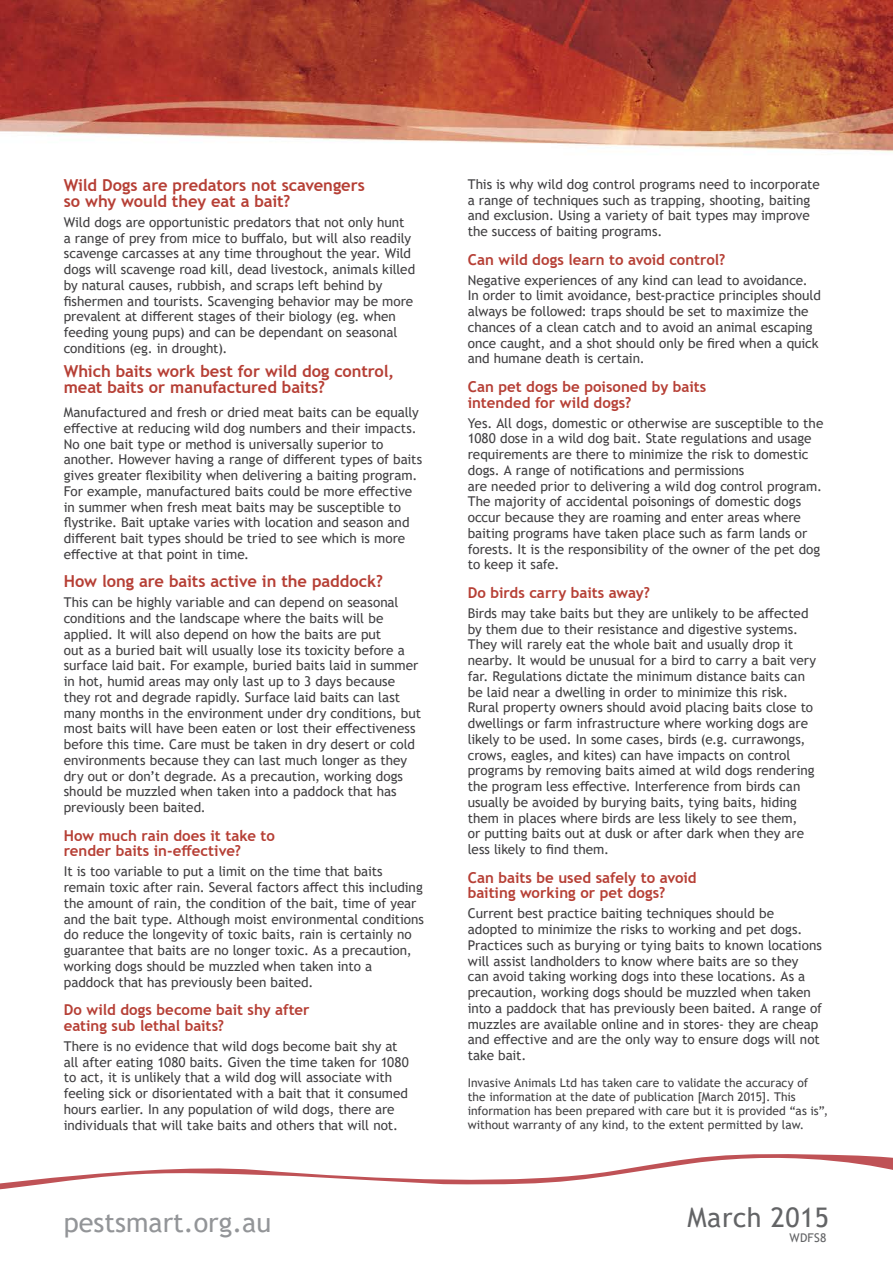
<style>
.page{position:relative;width:893px;height:1263px;background:#fff}
.page>*{position:absolute;margin:0;border:0;box-sizing:border-box;transform-origin:0 0}
.t1{font:27px "Trebuchet MS";color:#939598}
.t2{font:27px "Trebuchet MS";letter-spacing:.02em;color:#636466}
.t3{font:700 16.5px/15.8px "Trebuchet MS";letter-spacing:-.005em;color:#b63f35}
.t4{font:700 15px/15.8px "Trebuchet MS";color:#b63f35}
.t5{font:13.5px/15.8px "Trebuchet MS";color:#414042}
.t6{font:12px/14.2px "Trebuchet MS";color:#414042}
.t7{font:12px "Trebuchet MS";letter-spacing:.02em;color:#636466}
</style>
<div class="page">
<img style="left:0;top:0;width:893px;height:152px">
<svg style="left:0;top:1154px;width:893px;height:36px"></svg>
<p class="t3" style="left:64px;top:177px;width:303px">Wild Dogs are predators not scavengers so why would they eat a bait?</p>
<p class="t5" style="left:64px;top:214px;width:353px">Wild dogs are opportunistic predators that not only hunt<br>a range of prey from mice to buffalo, but will also readily scavenge carcasses at any time throughout the year. Wild dogs will scavenge road kill, dead livestock, animals killed by natural causes, rubbish, and scraps left behind by fishermen and tourists. Scavenging behavior may be more prevalent at different stages of their biology (eg. when feeding young pups) and can be dependant on seasonal conditions (eg. in drought).</p>
<p class="t3" style="left:64px;top:363px;width:332px">Which baits work best for wild dog control, meat baits or manufactured baits?</p>
<p class="t5" style="left:64px;top:404px;width:360px">Manufactured and fresh or dried meat baits can be equally effective at reducing wild dog numbers and their impacts.<br>No one bait type or method is universally superior to another. However having a range of different types of baits gives greater flexibility when delivering a baiting program.<br>For example, manufactured baits could be more effective in summer when fresh meat baits may be susceptible to flystrike. Bait uptake varies with location and season and different bait types should be tried to see which is more effective at that point in time.</p>
<p class="t3" style="left:64px;top:574px;width:321px">How long are baits active in the paddock?</p>
<p class="t5" style="left:64px;top:595px;width:359px">This can be highly variable and can depend on seasonal conditions and the landscape where the baits will be applied. It will also depend on how the baits are put<br>out as a buried bait will usually lose its toxicity before a surface laid bait. For example, buried baits laid in summer in hot, humid areas may only last up to 3 days because they rot and degrade rapidly. Surface laid baits can last many months in the environment under dry conditions, but most baits will have been eaten or lost their effectiveness before this time. Care must be taken in dry desert or cold environments because they can last much longer as they dry out or don’t degrade. As a precaution, working dogs should be muzzled when taken into a paddock that has previously been baited.</p>
<p class="t4" style="left:64px;top:827px;width:213px">How much rain does it take to render baits in-effective?</p>
<p class="t5" style="left:64px;top:864px;width:362px">It is too variable to put a limit on the time that baits remain toxic after rain. Several factors affect this including the amount of rain, the condition of the bait, time of year and the bait type. Although moist environmental conditions do reduce the longevity of toxic baits, rain is certainly no guarantee that baits are no longer toxic. As a precaution, working dogs should be muzzled when taken into a paddock that has previously been baited.</p>
<p class="t4" style="left:64px;top:1002px;width:247px">Do wild dogs become bait shy after eating sub lethal baits?</p>
<p class="t5" style="left:64px;top:1038px;width:347px">There is no evidence that wild dogs become bait shy at all after eating 1080 baits. Given the time taken for 1080 to act, it is unlikely that a wild dog will associate with feeling sick or disorientated with a bait that it consumed hours earlier. In any population of wild dogs, there are individuals that will take baits and others that will not.</p>
<h1 class="t1" style="left:64px;top:1205px;width:209px">pestsmart.org.au</h1>
<p class="t5" style="left:468px;top:176px;width:354px">This is why wild dog control programs need to incorporate a range of techniques such as trapping, shooting, baiting and exclusion. Using a variety of bait types may improve the success of baiting programs.</p>
<p class="t4" style="left:468px;top:251px;width:259px">Can wild dogs learn to avoid control?</p>
<p class="t5" style="left:468px;top:272px;width:355px">Negative experiences of any kind can lead to avoidance.<br>In order to limit avoidance, best-practice principles should always be followed: traps should be set to maximize the chances of a clean catch and to avoid an animal escaping once caught, and a shot should only be fired when a quick and humane death is certain.</p>
<p class="t4" style="left:468px;top:379px;width:240px">Can pet dogs be poisoned by baits intended for wild dogs?</p>
<p class="t5" style="left:468px;top:415px;width:357px">Yes. All dogs, domestic or otherwise are susceptible to the 1080 dose in a wild dog bait. State regulations and usage requirements are there to minimize the risk to domestic dogs. A range of notifications and permissions<br>are needed prior to delivering a wild dog control program.<br>The majority of accidental poisonings of domestic dogs occur because they are roaming and enter areas where baiting programs have taken place such as farm lands or forests. It is the responsibility of the owner of the pet dog to keep it safe.</p>
<p class="t4" style="left:468px;top:585px;width:184px">Do birds carry baits away?</p>
<p class="t5" style="left:468px;top:605px;width:350px">Birds may take baits but they are unlikely to be affected by them due to their resistance and digestive systems.<br>They will rarely eat the whole bait and usually drop it nearby. It would be unusual for a bird to carry a bait very far. Regulations dictate the minimum distance baits can be laid near a dwelling in order to minimize this risk.<br>Rural property owners should avoid placing baits close to dwellings or farm infrastructure where working dogs are likely to be used. In some cases, birds (e.g. currawongs, crows, eagles, and kites) can have impacts on control programs by removing baits aimed at wild dogs rendering the program less effective. Interference from birds can usually be avoided by burying baits, tying baits, hiding them in places where birds are less likely to see them,<br>or putting baits out at dusk or after dark when they are less likely to find them.</p>
<p class="t4" style="left:468px;top:869px;width:230px">Can baits be used safely to avoid baiting working or pet dogs?</p>
<p class="t5" style="left:468px;top:906px;width:356px">Current best practice baiting techniques should be adopted to minimize the risks to working and pet dogs.<br>Practices such as burying or tying baits to known locations will assist landholders to know where baits are so they can avoid taking working dogs into these locations. As a precaution, working dogs should be muzzled when taken into a paddock that has previously been baited. A range of muzzles are available online and in stores- they are cheap and effective and are the only way to ensure dogs will not take bait.</p>
<p class="t6" style="left:468px;top:1075px;width:362px">Invasive Animals Ltd has taken care to validate the accuracy of the information at the date of publication [March 2015]. This information has been prepared with care but it is provided “as is”, without warranty of any kind, to the extent permitted by law.</p>
<h1 class="t2" style="left:688px;top:1201px;width:143px">March 2015</h1>
<p class="t7" style="left:789px;top:1230px;width:38px">WDFS8</p>
</div>
